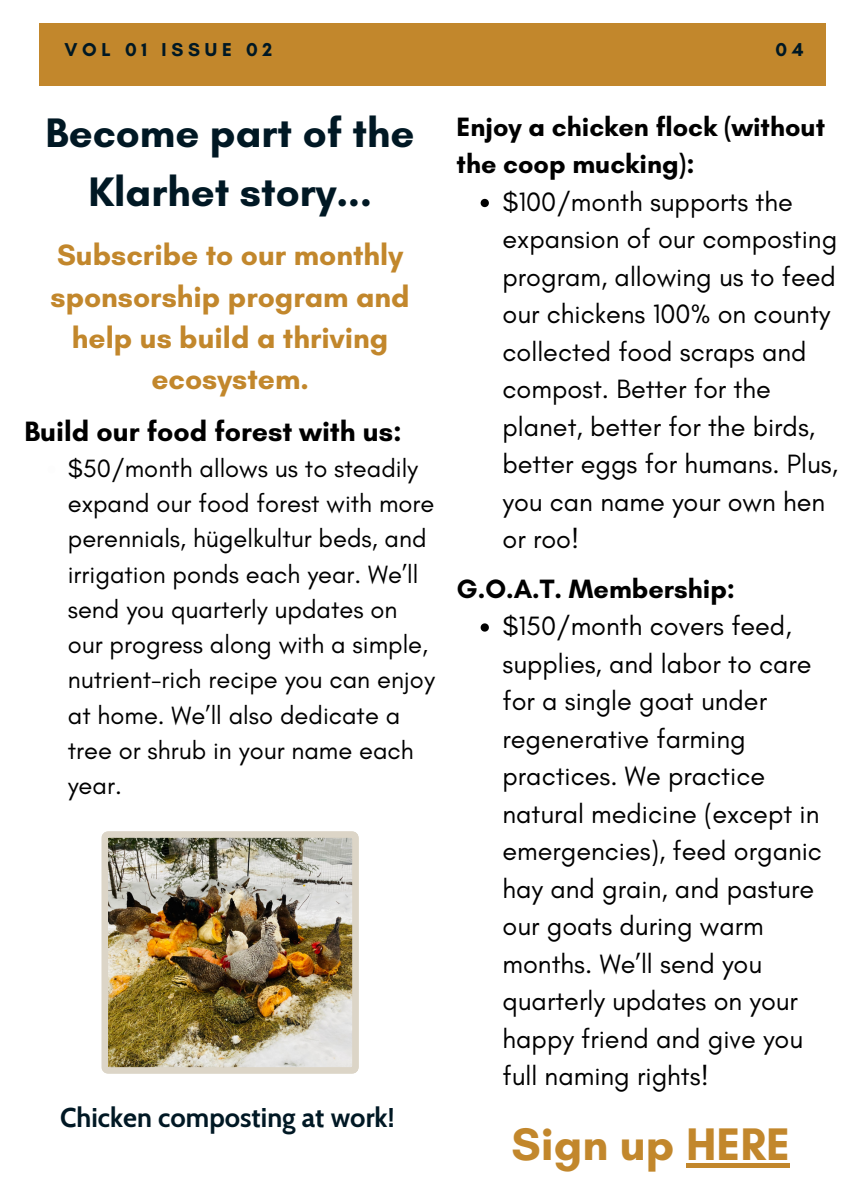
<style>
.page{position:relative;width:864px;height:1188px;background:#fff}
.page>*{position:absolute;margin:0;border:0;box-sizing:border-box;transform-origin:0 0}
.t1{font:700 46.5px "Glacial Indifference";color:#c2872c}
.t2{font:700 42px/58.5px "Glacial Indifference";color:#001824;text-align:center}
.t3{font:700 30px/41.2px "Glacial Indifference";color:#c2872c;text-align:center}
.t4{font:700 28.5px "Glacial Indifference";color:#000}
.t5{font:27px/37.5px "Glacial Indifference";color:#000}
.t6{font:700 27px/37.5px "Glacial Indifference";color:#000}
.t7{font:700 27px "Cabin";color:#001824}
.t8{font:25.5px/35.2px "Glacial Indifference";color:#000}
.t9{font:700 19.05px "Glacial Indifference";letter-spacing:.25em;color:#001824}
</style>
<div class="page">
<div style="left:40px;top:23px;width:786px;height:63px;background:#c2872c"></div>
<img style="left:101px;top:831px;width:258px;height:243px">
<svg style="left:481px;top:199px;width:8px;height:8px"></svg>
<svg style="left:481px;top:623px;width:8px;height:9px"></svg>
<div style="left:686px;top:1163px;width:104px;height:5px;background:#c2872c"></div>
<p class="t9" style="left:64px;top:37px;width:209px">VOL 01 ISSUE 02</p>
<p class="t9" style="left:776px;top:37px;width:29px">04</p>
<p class="t2" style="left:46px;top:104px;width:371px">Become part of the<br>Klarhet story...</p>
<p class="t3" style="left:51px;top:234px;width:361px">Subscribe to our monthly sponsorship program and help us build a thriving ecosystem.</p>
<p class="t4" style="left:24px;top:414px;width:379px">Build our food forest with us:</p>
<p class="t8" style="left:68px;top:450px;width:369px">$50/month allows us to steadily expand our food forest with more perennials, hügelkultur beds, and irrigation ponds each year. We’ll send you quarterly updates on our progress along with a simple, nutrient-rich recipe you can enjoy at home. We’ll also dedicate a tree or shrub in your name each year.</p>
<p class="t7" style="left:60px;top:1101px;width:336px">Chicken composting at work!</p>
<p class="t6" style="left:457px;top:108px;width:370px">Enjoy a chicken flock (without the coop mucking):</p>
<p class="t5" style="left:503px;top:183px;width:337px">$100/month supports the expansion of our composting program, allowing us to feed our chickens 100% on county collected food scraps and compost. Better for the planet, better for the birds, better eggs for humans. Plus, you can name your own hen or roo!</p>
<p class="t6" style="left:457px;top:570px;width:280px">G.O.A.T. Membership:</p>
<p class="t5" style="left:503px;top:607px;width:321px">$150/month covers feed, supplies, and labor to care for a single goat under regenerative farming practices. We practice natural medicine (except in emergencies), feed organic hay and grain, and pasture our goats during warm months. We’ll send you quarterly updates on your happy friend and give you full naming rights!</p>
<p class="t1" style="left:511px;top:1116px;width:280px">Sign up HERE</p>
</div>
